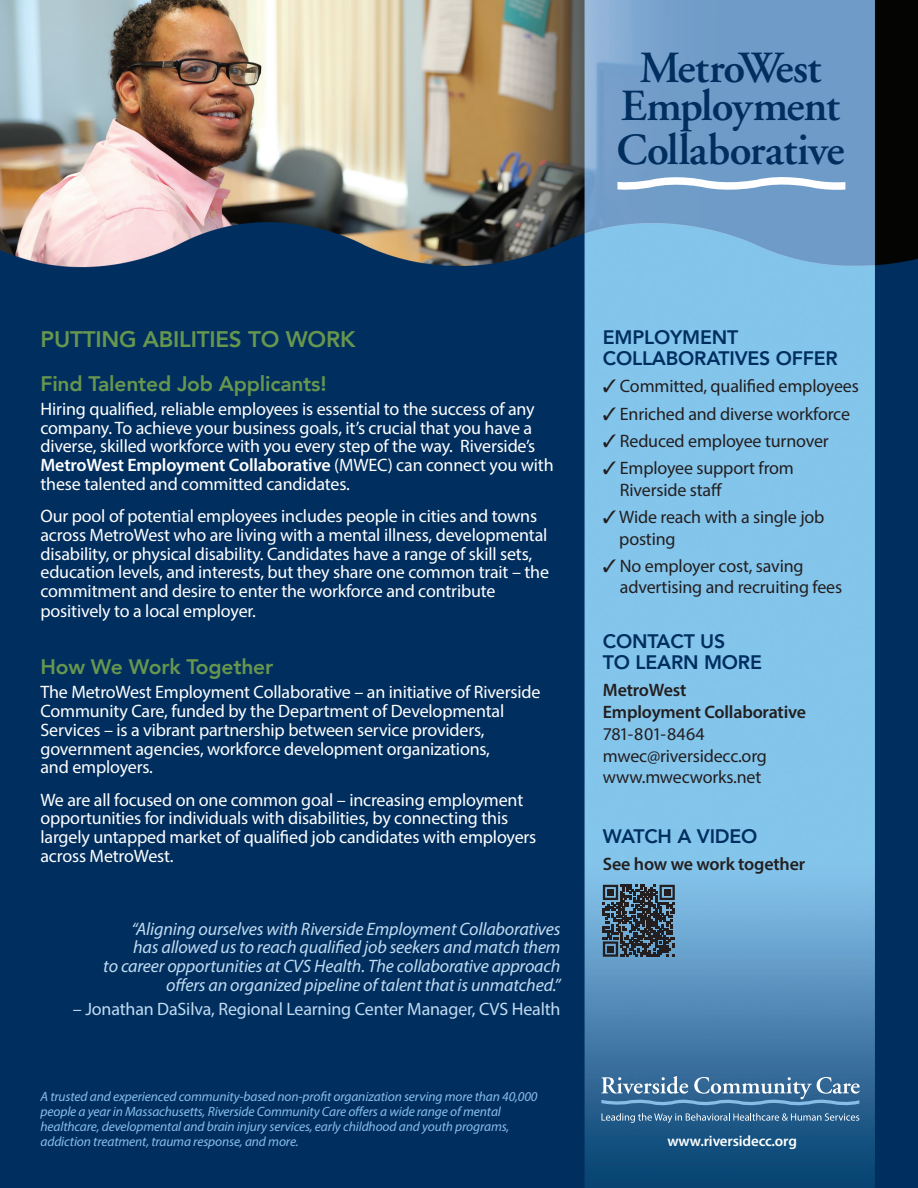
<style>
.page{position:relative;width:918px;height:1188px;background:#fff}
.page>*{position:absolute;margin:0;border:0;box-sizing:border-box;transform-origin:0 0}
.t1{font:600 44.4px/38.1px "Adobe Garamond";letter-spacing:-.02em;color:#002e5e;text-align:center}
.t2{font:800 22.5px "Avenir";letter-spacing:-.01em;color:#67964f}
.t3{font:800 21px "Avenir";letter-spacing:-.01em;color:#67964f}
.t4{font:800 19.5px/21.8px "Avenir";letter-spacing:-.01em;color:#002e5e}
.t5{font:18px/18.8px "Myriad Pro";letter-spacing:-.01em;color:#fff}
.t6{font:18px/21.8px "Myriad Pro";letter-spacing:-.01em;color:#231f20}
.t7{font:italic 18px/18.8px "Myriad Pro";letter-spacing:-.01em;color:#c1dbf1;text-align:right}
.t8{font:18px "Myriad Pro";letter-spacing:-.01em;color:#c1dbf1}
.t9{font:600 18px "Myriad Pro";letter-spacing:-.01em;color:#231f20}
.t10{font:600 15px "Myriad Pro";letter-spacing:-.01em;color:#fff}
.t11{font:italic 13.5px/15px "Myriad Pro";letter-spacing:-.01em;color:#88bde7}
.s1{font-weight:600}
</style>
<div class="page">
<img style="left:0;top:0;width:918px;height:1188px">
<svg style="left:601px;top:1076px;width:259px;height:31px;background:#5784ab"></svg>
<svg style="left:602px;top:1113px;width:257px;height:10px;background:#4d7b9f"></svg>
<svg style="left:603px;top:885px;width:72px;height:72px;background:#3e515f"></svg>
<div style="left:607px;top:889px;width:7px;height:7px;background:#231f20"></div>
<div style="left:664px;top:889px;width:6px;height:7px;background:#231f20"></div>
<div style="left:607px;top:946px;width:7px;height:6px;background:#231f20"></div>
<svg style="left:617px;top:174px;width:228px;height:17px"></svg>
<p class="t1" style="left:621px;top:49px;width:221px">MetroWest<br>Employment</p>
<p class="t1" style="left:616px;top:132px;width:230px">Collaborative</p>
<p class="t2" style="left:40px;top:321px;width:316px">PUTTING ABILITIES TO WORK</p>
<p class="t3" style="left:40px;top:367px;width:288px">Find Talented Job Applicants!</p>
<p class="t5" style="left:40px;top:399px;width:515px">Hiring qualified, reliable employees is essential to the success of any company. To achieve your business goals, it’s crucial that you have a diverse, skilled workforce with you every step of the way. Riverside’s <span class="s1">MetroWest Employment Collaborative</span> (MWEC) can connect you with these talented and committed candidates.</p>
<p class="t5" style="left:40px;top:506px;width:510px">Our pool of potential employees includes people in cities and towns across MetroWest who are living with a mental illness, developmental disability, or physical disability. Candidates have a range of skill sets, education levels, and interests, but they share one common trait – the commitment and desire to enter the workforce and contribute positively to a local employer.</p>
<p class="t3" style="left:40px;top:650px;width:234px">How We Work Together</p>
<p class="t5" style="left:40px;top:683px;width:501px">The MetroWest Employment Collaborative – an initiative of Riverside Community Care, funded by the Department of Developmental Services – is a vibrant partnership between service providers, government agencies, workforce development organizations,<br>and employers.</p>
<p class="t5" style="left:40px;top:790px;width:497px">We are all focused on one common goal – increasing employment opportunities for individuals with disabilities, by connecting this largely untapped market of qualified job candidates with employers across MetroWest.</p>
<p class="t7" style="left:103px;top:919px;width:459px">“Aligning ourselves with Riverside Employment Collaboratives has allowed us to reach qualified job seekers and match them<br>to career opportunities at CVS Health. The collaborative approach offers an organized pipeline of talent that is unmatched.”</p>
<p class="t8" style="left:73px;top:998px;width:489px">– Jonathan DaSilva, Regional Learning Center Manager, CVS Health</p>
<p class="t11" style="left:40px;top:1089px;width:499px">A trusted and experienced community-based non-profit organization serving more than 40,000 people a year in Massachusetts, Riverside Community Care offers a wide range of mental healthcare, developmental and brain injury services, early childhood and youth programs, addiction treatment, trauma response, and more.</p>
<p class="t4" style="left:603px;top:326px;width:236px">EMPLOYMENT<br>COLLABORATIVES OFFER</p>
<p class="t6" style="left:603px;top:375px;width:258px">✓ Committed, qualified employees</p>
<p class="t6" style="left:603px;top:402px;width:249px">✓ Enriched and diverse workforce</p>
<p class="t6" style="left:603px;top:430px;width:227px">✓ Reduced employee turnover</p>
<p class="t6" style="left:620px;top:457px;width:176px;text-indent:-17px">✓ Employee support from<br>Riverside staff</p>
<p class="t6" style="left:619px;top:506px;width:207px;text-indent:-16px">✓ Wide reach with a single job posting</p>
<p class="t6" style="left:620px;top:554px;width:224px;text-indent:-17px">✓ No employer cost, saving advertising and recruiting fees</p>
<p class="t4" style="left:603px;top:630px;width:161px">CONTACT US<br>TO LEARN MORE</p>
<p class="t6" style="left:603px;top:679px;width:205px"><span class="s1">MetroWest<br>Employment Collaborative<br></span>781-801-8464 mwec@riversidecc.org www.mwecworks.net</p>
<p class="t4" style="left:603px;top:825px;width:156px">WATCH A VIDEO</p>
<p class="t9" style="left:603px;top:853px;width:204px">See how we work together</p>
<p class="t10" style="left:667px;top:1132px;width:131px">www.riversidecc.org</p>
</div>
